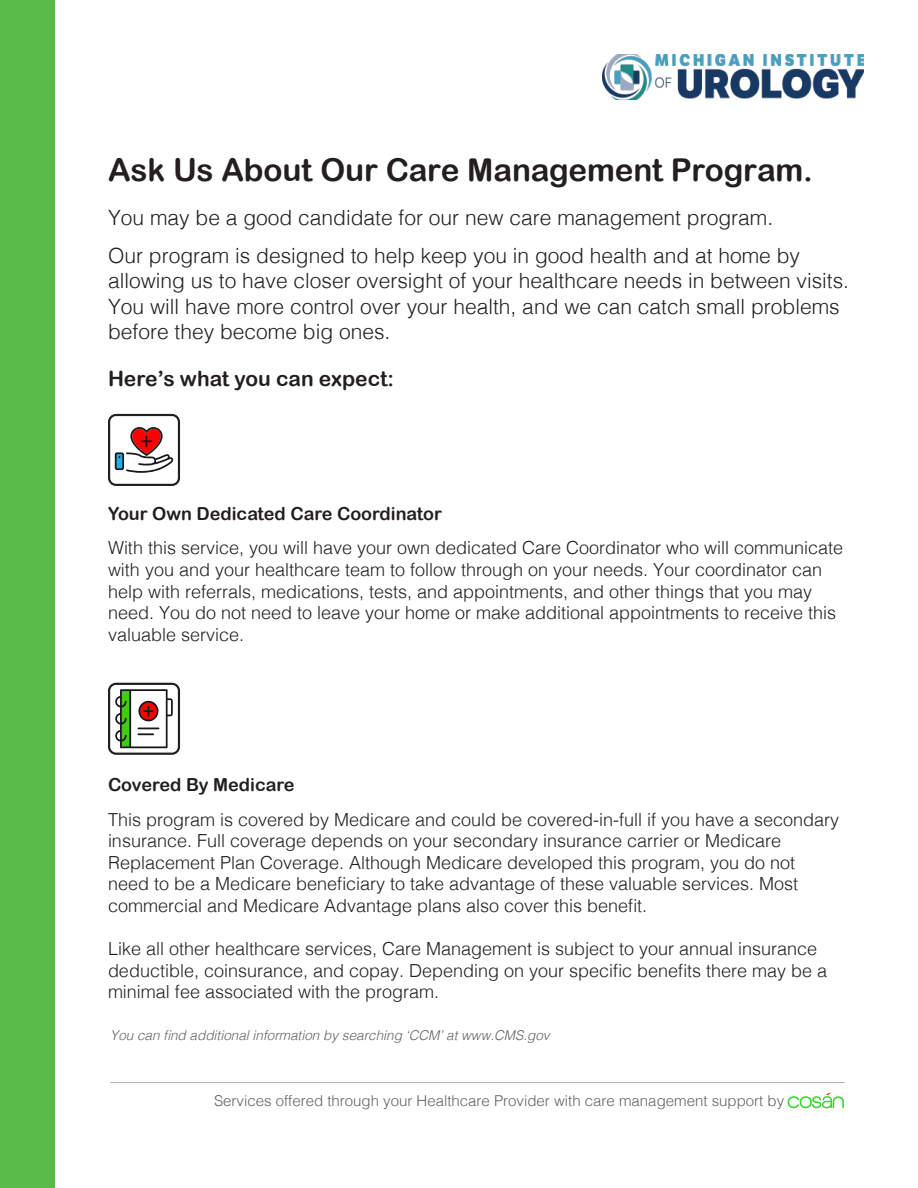
<style>
.page{position:relative;width:918px;height:1188px;background:#fff}
.page>*{position:absolute;margin:0;border:0;box-sizing:border-box;transform-origin:0 0}
.t1{font:31.5px "Arial Rounded MT Bold";letter-spacing:-.005em;color:#231f20}
.t2{font:300 21px/25.2px "Helvetica";color:#231f20}
.t3{font:21px "Arial Rounded MT Bold";color:#231f20}
.t4{font:300 18px/21.6px "Helvetica";color:#231f20}
.t5{font:18px "Arial Rounded MT Bold";color:#231f20}
.t6{font:300 15px "Helvetica";color:#636366}
.t7{font:italic 300 13.5px "Helvetica";color:#636366}
</style>
<div class="page">
<hr style="left:110px;top:1082px;width:735px;height:1px;background:#b0b1b5">
<svg style="left:788px;top:1093px;width:56px;height:15px"></svg>
<div style="left:0;top:0;width:54px;height:1188px;background:#59ba47"></div>
<svg style="left:108px;top:413px;width:73px;height:73px"></svg>
<svg style="left:108px;top:682px;width:73px;height:73px"></svg>
<img style="left:603px;top:54px;width:261px;height:46px">
<h1 class="t1" style="left:108px;top:158px;width:706px">Ask Us About Our Care Management Program.</h1>
<p class="t2" style="left:108px;top:200px;width:694px;line-height:38.7px">You may be a good candidate for our new care management program.<br>Our program is designed to help keep you in good health and at home by</p>
<p class="t2" style="left:108px;top:270px;width:743px">allowing us to have closer oversight of your healthcare needs in between visits.<br>You will have more control over your health, and we can catch small problems before they become big ones.</p>
<p class="t3" style="left:108px;top:370px;width:288px">Here’s what you can expect:</p>
<p class="t5" style="left:108px;top:507px;width:335px">Your Own Dedicated Care Coordinator</p>
<p class="t4" style="left:108px;top:539px;width:737px">With this service, you will have your own dedicated Care Coordinator who will communicate with you and your healthcare team to follow through on your needs. Your coordinator can help with referrals, medications, tests, and appointments, and other things that you may need. You do not need to leave your home or make additional appointments to receive this valuable service.</p>
<p class="t5" style="left:108px;top:778px;width:188px">Covered By Medicare</p>
<p class="t4" style="left:108px;top:810px;width:733px">This program is covered by Medicare and could be covered-in-full if you have a secondary insurance. Full coverage depends on your secondary insurance carrier or Medicare Replacement Plan Coverage. Although Medicare developed this program, you do not need to be a Medicare beneficiary to take advantage of these valuable services. Most commercial and Medicare Advantage plans also cover this benefit.</p>
<p class="t4" style="left:108px;top:940px;width:721px">Like all other healthcare services, Care Management is subject to your annual insurance deductible, coinsurance, and copay. Depending on your specific benefits there may be a minimal fee associated with the program.</p>
<p class="t7" style="left:110px;top:1024px;width:441px">You can find additional information by searching ‘CCM’ at www.CMS.gov</p>
<p class="t6" style="left:214px;top:1095px;width:572px">Services offered through your Healthcare Provider with care management support by</p>
</div>
